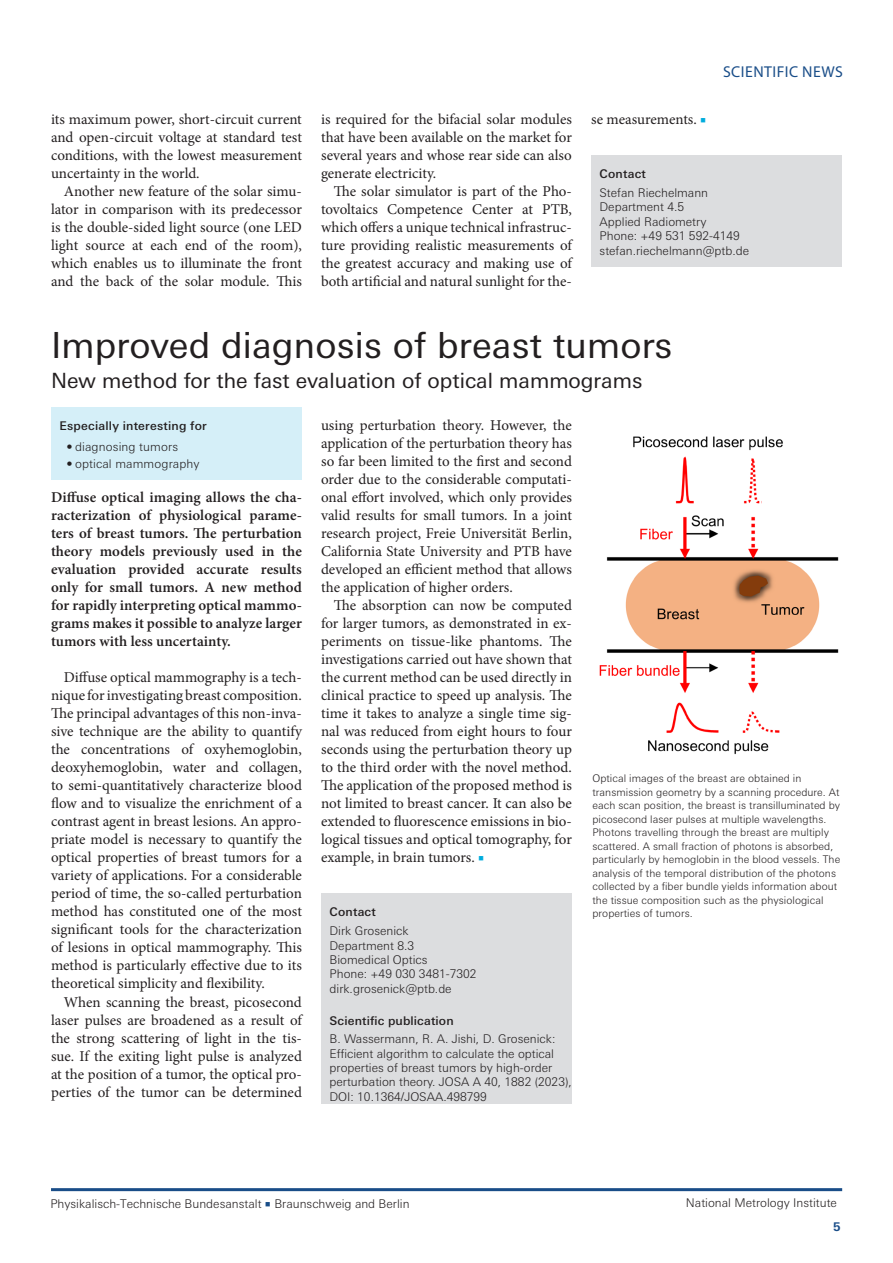
<style>
.page{position:relative;width:893px;height:1263px;background:#fff}
.page>*{position:absolute;margin:0;border:0;box-sizing:border-box;transform-origin:0 0}
.Überschrift-PTBnews{font:36px "Univers Next W1 G";letter-spacing:.005em;color:#231f20}
.Unterüberschrift-PTBnews{font:21px "Univers Next W1 G";color:#231f20}
.t1{font:15.75px "Myriad Pro";letter-spacing:.03em;color:#194d88}
.Fließtext_mit_Einzug-PTBnews{font:15px/18px "Minion Pro";color:#231f20;text-align:justify}
.Abstrakt-PTBnews{font:600 15px/18px "Minion Pro";letter-spacing:.005em;color:#231f20;text-align:justify}
.Wissenschaftliche_Veröffentlichungen_Tex{font:300 12px/14.4px "Univers Next W1 G";color:#231f20}
.Ansprechpartner_Text-PTBnews{font:300 12px "Univers Next W1 G";color:#231f20}
.Besonders_interessant-Text-PTBnews{font:300 12px "Univers Next W1 G";letter-spacing:.01em;color:#231f20}
.Besonders_interessant-PTBnews{font:500 12px "Univers Next W1 G";letter-spacing:.02em;color:#231f20}
.Wissenschaftliche_Veröffentlichungen-PTB{font:500 12px "Univers Next W1 G";letter-spacing:.01em;color:#231f20}
.Ansprechpartner-PTBnews{font:500 12px "Univers Next W1 G";letter-spacing:.015em;color:#231f20}
.t2{font:700 12px "Univers Next W1 G";color:#194d88}
.t3{font:300 10.5px/13.5px "Univers Next W1 G";letter-spacing:.005em;color:#231f20}
.s1{color:#00acdd}
.s2{font-family:"Minion Pro";font-weight:400;font-size:15px;color:#194d88}
</style>
<div class="page">
<div style="left:591px;top:155px;width:251px;height:35px;background:#dcdddf"></div>
<div style="left:591px;top:180px;width:251px;height:29px;background:#dcdddf"></div>
<div style="left:591px;top:208px;width:251px;height:29px;background:#dcdddf"></div>
<div style="left:591px;top:237px;width:251px;height:29px;background:#dcdddf"></div>
<div style="left:51px;top:407px;width:251px;height:35px;background:#d5eff8"></div>
<div style="left:51px;top:434px;width:251px;height:29px;background:#d5eff8"></div>
<div style="left:51px;top:450px;width:251px;height:29px;background:#d5eff8"></div>
<div style="left:321px;top:893px;width:251px;height:35px;background:#dcdddf"></div>
<div style="left:321px;top:918px;width:251px;height:29px;background:#dcdddf"></div>
<div style="left:321px;top:946px;width:251px;height:29px;background:#dcdddf"></div>
<div style="left:321px;top:975px;width:251px;height:29px;background:#dcdddf"></div>
<div style="left:321px;top:1006px;width:251px;height:30px;background:#dcdddf"></div>
<div style="left:321px;top:1026px;width:251px;height:78px;background:#dcdddf"></div>
<img style="left:599px;top:436px;width:240px;height:319px">
<hr style="left:51px;top:1188px;width:791px;height:3px;background:#194d88">
<p class="Fließtext_mit_Einzug-PTBnews" style="left:51px;top:111px;width:252px">its maximum power, short-circuit current and open-circuit voltage at standard test conditions, with the lowest measurement uncertainty in the world.</p>
<p class="Fließtext_mit_Einzug-PTBnews" style="left:51px;top:183px;width:252px;text-indent:13px">Another new feature of the solar simu&shy;lator in comparison with its predecessor is the double-sided light source (one LED light source at each end of the room), which enables us to illuminate the front and the back of the solar module. This</p>
<p class="Fließtext_mit_Einzug-PTBnews" style="left:321px;top:111px;width:252px">is required for the bifacial solar modules that have been available on the market for several years and whose rear side can also generate electricity.</p>
<p class="Fließtext_mit_Einzug-PTBnews" style="left:321px;top:183px;width:252px;text-indent:13px">The solar simulator is part of the Pho&shy;tovoltaics Competence Center at PTB, which offers a unique technical infrastruc&shy;ture providing realistic measurements of the greatest accuracy and making use of both artificial and natural sunlight for the-</p>
<p class="Fließtext_mit_Einzug-PTBnews" style="left:591px;top:111px;width:117px">se measurements. <span class="s1">■</span></p>
<p class="t1" style="left:723px;top:62px;width:121px">SCIENTIFIC NEWS</p>
<h3 class="Ansprechpartner-PTBnews" style="left:600px;top:167px;width:48px">Contact</h3>
<p class="Ansprechpartner_Text-PTBnews" style="left:600px;top:186px;width:110px">Stefan Riechelmann</p>
<p class="Ansprechpartner_Text-PTBnews" style="left:600px;top:200px;width:86px">Department 4.5</p>
<p class="Ansprechpartner_Text-PTBnews" style="left:600px;top:215px;width:108px">Applied Radiometry</p>
<p class="Ansprechpartner_Text-PTBnews" style="left:600px;top:229px;width:142px">Phone: +49 531 592-4149</p>
<p class="Ansprechpartner_Text-PTBnews" style="left:600px;top:243px;width:151px">stefan.riechelmann@ptb.de</p>
<h1 class="Überschrift-PTBnews" style="left:51px;top:325px;width:623px">Improved diagnosis of breast tumors</h1>
<h2 class="Unterüberschrift-PTBnews" style="left:51px;top:368px;width:593px">New method for the fast evaluation of optical mammograms</h2>
<h3 class="Besonders_interessant-PTBnews" style="left:60px;top:419px;width:149px">Especially interesting for</h3>
<p class="Besonders_interessant-Text-PTBnews" style="left:67px;top:440px;width:113px">• diagnosing tumors</p>
<p class="Besonders_interessant-Text-PTBnews" style="left:67px;top:456px;width:135px">• optical mammography</p>
<p class="Abstrakt-PTBnews" style="left:51px;top:488px;width:252px">Diffuse optical imaging allows the cha&shy;racterization of physiological parame&shy;ters of breast tumors. The perturbation theory models previously used in the evaluation provided accurate results only for small tumors. A new method for rapidly interpreting optical mammo&shy;grams makes it possible to analyze larger tumors with less uncertainty.</p>
<p class="Fließtext_mit_Einzug-PTBnews" style="left:51px;top:669px;width:252px;text-indent:13px">Diffuse optical mammography is a tech&shy;nique for investigating breast composition.<br>The principal advantages of this non-inva&shy;sive technique are the ability to quantify the concentrations of oxyhemoglobin, deoxyhemoglobin, water and collagen, to semi-quantitatively characterize blood flow and to visualize the enrichment of a contrast agent in breast lesions. An appro&shy;priate model is necessary to quantify the optical properties of breast tumors for a variety of applications. For a considerable period of time, the so-called perturbation method has constituted one of the most significant tools for the characterization of lesions in optical mammography. This method is particularly effective due to its theoretical simplicity and flexibility.</p>
<p class="Fließtext_mit_Einzug-PTBnews" style="left:51px;top:993px;width:252px;text-indent:13px">When scanning the breast, picosecond laser pulses are broadened as a result of the strong scattering of light in the tis&shy;sue. If the exiting light pulse is analyzed at the position of a tumor, the optical pro&shy;perties of the tumor can be determined</p>
<p class="Fließtext_mit_Einzug-PTBnews" style="left:321px;top:417px;width:252px">using perturbation theory. However, the application of the perturbation theory has so far been limited to the first and second order due to the considerable computati&shy;onal effort involved, which only provides valid results for small tumors. In a joint research project, Freie Universität Berlin, California State University and PTB have developed an efficient method that allows the application of higher orders.</p>
<p class="Fließtext_mit_Einzug-PTBnews" style="left:321px;top:597px;width:252px;text-indent:13px">The absorption can now be computed for larger tumors, as demonstrated in ex&shy;periments on tissue-like phantoms. The investigations carried out have shown that the current method can be used directly in clinical practice to speed up analysis. The time it takes to analyze a single time sig&shy;nal was reduced from eight hours to four seconds using the perturbation theory up to the third order with the novel method.<br>The application of the proposed method is not limited to breast cancer. It can also be extended to fluorescence emissions in bio&shy;logical tissues and optical tomography, for example, in brain tumors. <span class="s1">■</span></p>
<p class="t3" style="left:592px;top:772px;width:249px">Optical images of the breast are obtained in transmission geometry by a scanning procedure. At each scan position, the breast is transilluminated by picosecond laser pulses at multiple wavelengths.<br>Photons travelling through the breast are multiply scattered. A small fraction of photons is absorbed, particularly by hemoglobin in the blood vessels. The analysis of the temporal distribution of the photons collected by a fiber bundle yields information about the tissue composition such as the physiological properties of tumors.</p>
<h3 class="Ansprechpartner-PTBnews" style="left:330px;top:905px;width:48px">Contact</h3>
<p class="Ansprechpartner_Text-PTBnews" style="left:330px;top:924px;width:81px">Dirk Grosenick</p>
<p class="Ansprechpartner_Text-PTBnews" style="left:330px;top:938px;width:86px">Department 8.3</p>
<p class="Ansprechpartner_Text-PTBnews" style="left:330px;top:953px;width:99px">Biomedical Optics</p>
<p class="Ansprechpartner_Text-PTBnews" style="left:330px;top:967px;width:149px">Phone: +49 030 3481-7302</p>
<p class="Ansprechpartner_Text-PTBnews" style="left:330px;top:981px;width:124px">dirk.grosenick@ptb.de</p>
<h3 class="Wissenschaftliche_Veröffentlichungen-PTB" style="left:330px;top:1013px;width:126px">Scientific publication</h3>
<p class="Wissenschaftliche_Veröffentlichungen_Tex" style="left:330px;top:1032px;width:244px">B. Wassermann, R. A. Jishi, D. Grosenick:<br>Efficient algorithm to calculate the optical properties of breast tumors by high-order perturbation theory. JOSA A 40, 1882 (2023), DOI: 10.1364/JOSAA.498799</p>
<p class="Wissenschaftliche_Veröffentlichungen_Tex" style="left:50px;top:1196px;width:361px">Physikalisch-Technische Bundesanstalt <span class="s2">■</span> Braunschweig and Berlin</p>
<p class="Wissenschaftliche_Veröffentlichungen_Tex" style="left:686px;top:1195px;width:153px">National Metrology Institute</p>
<p class="t2" style="left:833px;top:1220px;width:9px">5</p>
</div>
